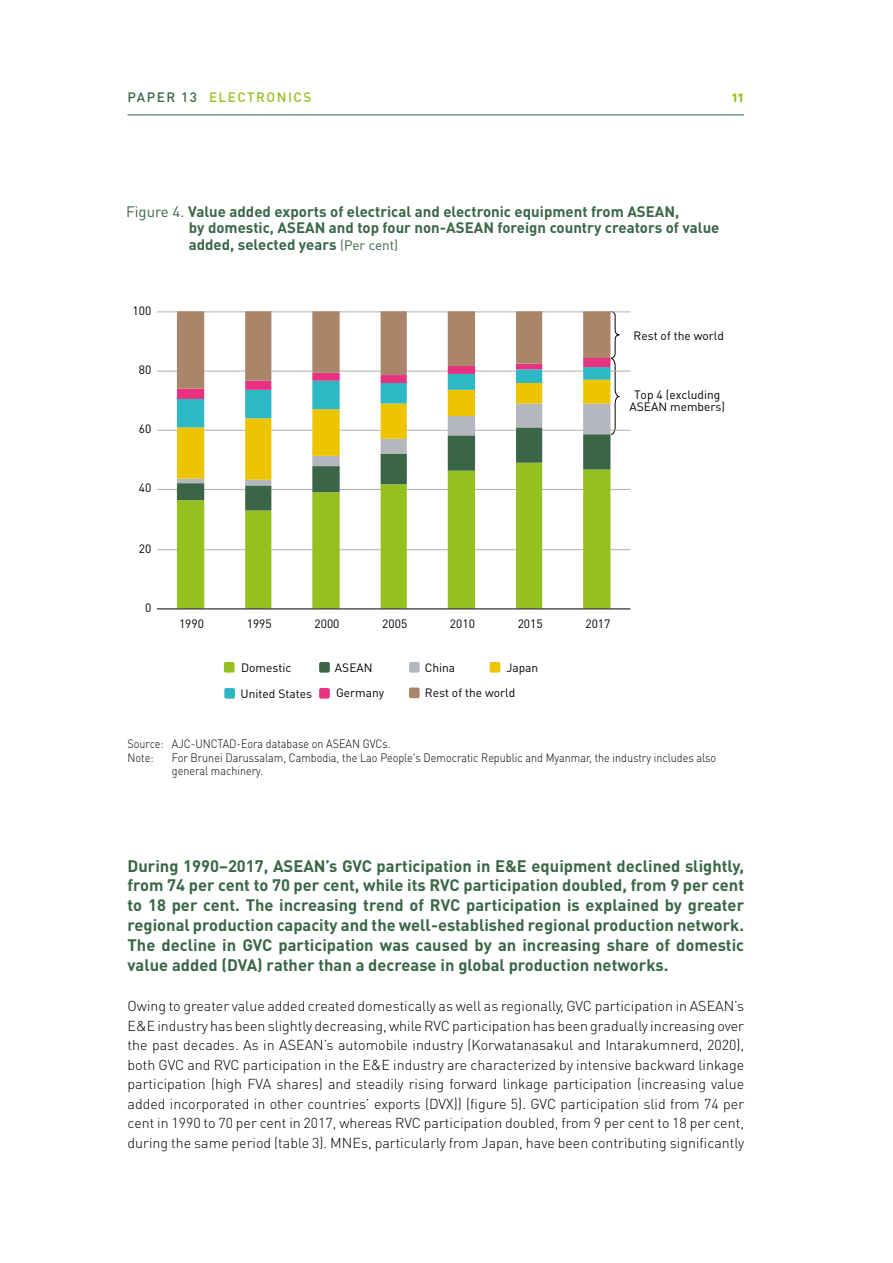
<style>
.page{position:relative;width:893px;height:1263px;background:#fff}
.page>*{position:absolute;margin:0;border:0;box-sizing:border-box;transform-origin:0 0}
.t1{font:700 16.5px/19.8px "DIN Pro";color:#3a6647;text-align:justify}
.t2{font:700 15px/16.5px "DIN Pro";color:#3a6647}
.t3{font:300 14.25px/19.5px "DIN Pro";color:#000;text-align:justify}
.t4{font:500 13.5px "DIN Pro";letter-spacing:.11em;color:#95c11f}
.t5{font:300 12px/13.5px "DIN Pro";color:#000;scale:.9 1}
.t6{font:12px/12px "DIN Pro";color:#000;text-align:center}
.t7{font:900 12px "DIN Pro";color:#95c11f}
.s1{color:#3a6647}
.s2{font-weight:400}
.s3{font-weight:400;font-size:13.5px}
</style>
<div class="page">
<hr style="left:128px;top:114px;width:616px;height:1px;background:#3a6647">
<div style="left:490px;top:662px;width:10px;height:11px;background:#ecc500;border-radius:2px"></div>
<div style="left:224px;top:688px;width:11px;height:11px;background:#2db8c5;border-radius:2px"></div>
<div style="left:319px;top:688px;width:11px;height:11px;background:#e83181;border-radius:2px"></div>
<div style="left:409px;top:687px;width:11px;height:11px;background:#aa856a;border-radius:2px"></div>
<div style="left:409px;top:662px;width:11px;height:11px;background:#b4b7be;border-radius:2px"></div>
<div style="left:319px;top:662px;width:11px;height:11px;background:#3a6647;border-radius:2px"></div>
<div style="left:224px;top:662px;width:11px;height:11px;background:#95c11f;border-radius:2px"></div>
<hr style="left:157px;top:549px;width:473px;height:1px;background:#b3b2b2">
<hr style="left:157px;top:489px;width:473px;height:1px;background:#b3b2b2">
<hr style="left:157px;top:430px;width:473px;height:1px;background:#b3b2b2">
<hr style="left:157px;top:371px;width:473px;height:1px;background:#b3b2b2">
<hr style="left:157px;top:312px;width:473px;height:1px;background:#b3b2b2">
<svg style="left:177px;top:510px;width:433px;height:98px"></svg>
<svg style="left:177px;top:311px;width:443px;height:199px"></svg>
<hr style="left:157px;top:609px;width:473px;height:1px;background:#000">
<p class="t4" style="left:128px;top:88px;width:185px"><span class="s1">PAPER 13</span> ELECTRONICS</p>
<p class="t7" style="left:731px;top:90px;width:14px">11</p>
<p class="t2" style="left:189px;top:203px;width:532px;text-indent:-63px"><span class="s2">Figure 4.</span> Value added exports of electrical and electronic equipment from ASEAN,<br>by domestic, ASEAN and top four non-ASEAN foreign country creators of value added, selected years <span class="s3">(Per cent)</span></p>
<p class="t6" style="left:133px;top:304px;width:20px">100</p>
<p class="t6" style="left:139px;top:363px;width:14px">80</p>
<p class="t6" style="left:139px;top:422px;width:14px">60</p>
<p class="t6" style="left:139px;top:481px;width:14px">40</p>
<p class="t6" style="left:139px;top:542px;width:14px">20</p>
<p class="t6" style="left:145px;top:601px;width:8px">0</p>
<p class="t6" style="left:633px;top:329px;width:92px">Rest of the world</p>
<p class="t6" style="left:629px;top:388px;width:97px">Top 4 (excluding<br>ASEAN members)</p>
<p class="t6" style="left:179px;top:617px;width:27px">1990</p>
<p class="t6" style="left:247px;top:617px;width:27px">1995</p>
<p class="t6" style="left:314px;top:617px;width:27px">2000</p>
<p class="t6" style="left:382px;top:617px;width:27px">2005</p>
<p class="t6" style="left:450px;top:617px;width:27px">2010</p>
<p class="t6" style="left:518px;top:617px;width:27px">2015</p>
<p class="t6" style="left:585px;top:617px;width:27px">2017</p>
<p class="t6" style="left:241px;top:661px;width:52px">Domestic</p>
<p class="t6" style="left:335px;top:661px;width:39px">ASEAN</p>
<p class="t6" style="left:425px;top:661px;width:32px">China</p>
<p class="t6" style="left:241px;top:687px;width:73px">United States</p>
<p class="t6" style="left:506px;top:661px;width:33px">Japan</p>
<p class="t6" style="left:336px;top:686px;width:50px">Germany</p>
<p class="t6" style="left:425px;top:686px;width:92px">Rest of the world</p>
<p class="t5" style="left:128px;top:737px;width:294px">Source: AJC-UNCTAD-Eora database on ASEAN GVCs.<br>Note:</p>
<p class="t5" style="left:172px;top:750px;width:606px">For Brunei Darussalam, Cambodia, the Lao People's Democratic Republic and Myanmar, the industry includes also general machinery.</p>
<p class="t1" style="left:128px;top:855px;width:618px">During 1990–2017, ASEAN’s GVC participation in E&amp;E equipment declined slightly, from 74 per cent to 70 per cent, while its RVC participation doubled, from 9 per cent to 18 per cent. The increasing trend of RVC participation is explained by greater regional production capacity and the well-established regional production network.<br>The decline in GVC participation was caused by an increasing share of domestic value added (DVA) rather than a decrease in global production networks.</p>
<p class="t3" style="left:128px;top:996px;width:618px">Owing to greater value added created domestically as well as regionally, GVC participation in ASEAN’s E&amp;E industry has been slightly decreasing, while RVC participation has been gradually increasing over the past decades. As in ASEAN’s automobile industry (Korwatanasakul and Intarakumnerd, 2020), both GVC and RVC participation in the E&amp;E industry are characterized by intensive backward linkage participation (high FVA shares) and steadily rising forward linkage participation (increasing value added incorporated in other countries’ exports (DVX)) (figure 5). GVC participation slid from 74 per cent in 1990 to 70 per cent in 2017, whereas RVC participation doubled, from 9 per cent to 18 per cent, during the same period (table 3). MNEs, particularly from Japan, have been contributing significantly</p>
</div>
